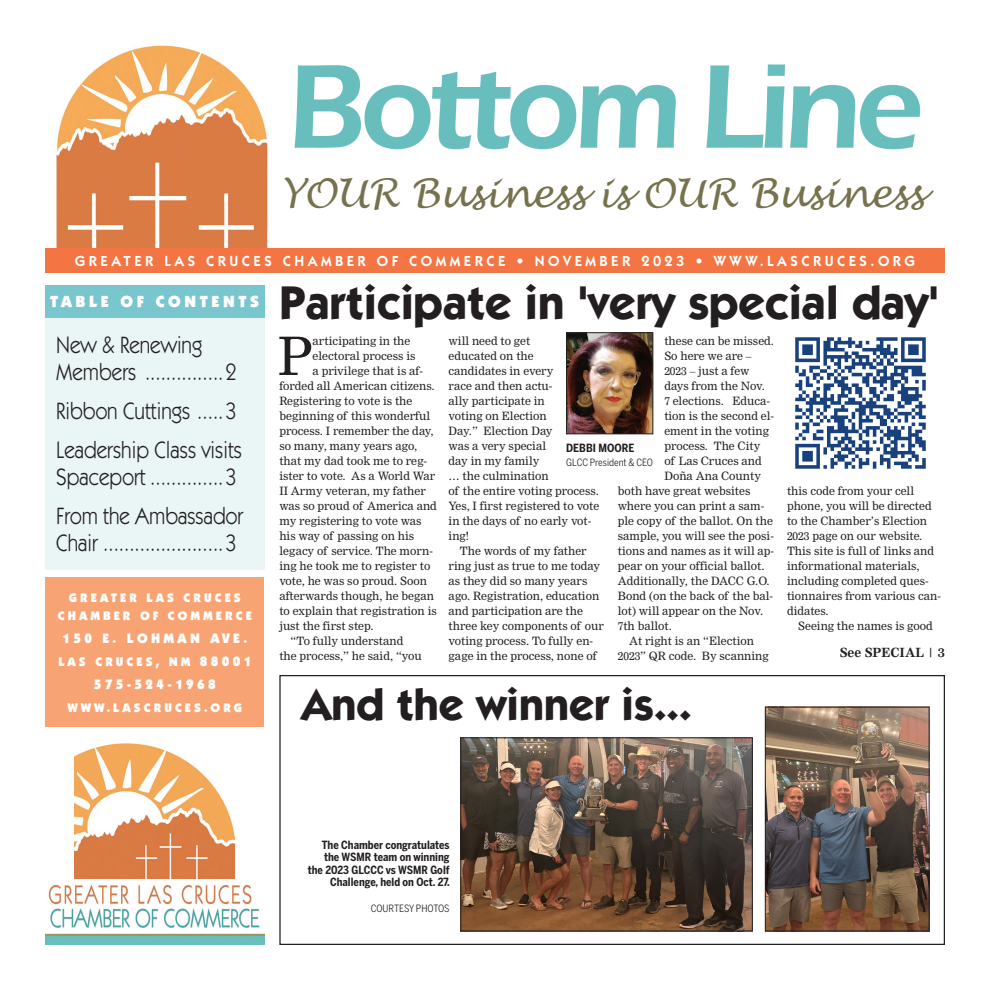
<style>
.page{position:relative;width:990px;height:990px;background:#fff}
.page>*{position:absolute;margin:0;border:0;box-sizing:border-box;transform-origin:0 0}
.BL_Body{font:51.88px "Nimrod MT Std";color:#231f20}
.BL_Headline{font:700 47.5px "ITC Kabel Std";color:#231f20}
.BL_Headline-2{font:700 45px "ITC Kabel Std";color:#231f20}
.t1{font:38.75px "QK Marisa";letter-spacing:-.02em;color:#75724d}
.BL_TOC{font:23.75px/27.5px "ITC Kabel Std";color:#231f20;scale:.88 1}
.t2{font:900 16.25px "ITC Kabel Std";letter-spacing:.22em;color:#fff}
.t3{font:600 14.62px "ITC Kabel Std";letter-spacing:.24em;color:#fff}
.t4{font:900 13.75px "ITC Kabel Std";letter-spacing:.24em;color:#fff}
.t5{font:900 12.5px/17.5px "ITC Kabel Std";letter-spacing:.24em;color:#fff;text-align:center}
.BL_Jump_Next{font:700 12.5px "Nimrod";color:#231f20}
.BL_Body-2{font:11.25px/15px "Nimrod MT Std";color:#231f20}
.BL_Photo_Cutline{font:700 11.25px/12.5px "Benton Sans Cond";color:#231f20;text-align:right}
.BL_Byline_Name{font:700 11.25px "Benton Sans Cond";color:#231f20}
.BL_Byline_Title{font:10px "Benton Sans Cond";color:#231f20}
.BL_Photo_Credit{font:10px "Benton Sans Cond";letter-spacing:-.01em;color:#231f20}
.s1{font-size:13.75px}
</style>
<div class="page">
<img style="left:56px;top:45px;width:212px;height:203px">
<img style="left:294px;top:64px;width:627px;height:86px">
<div style="left:45px;top:248px;width:900px;height:24px;background:#f37543"></div>
<div style="left:45px;top:578px;width:219px;height:150px;background:#f8a373"></div>
<div style="left:45px;top:317px;width:219px;height:253px;background:#eaf5f6"></div>
<div style="left:45px;top:285px;width:219px;height:32px;background:#79c6cf"></div>
<img style="left:45px;top:870px;width:219px;height:75px">
<img style="left:75px;top:743px;width:160px;height:136px">
<img style="left:568px;top:335px;width:83px;height:97px">
<div style="left:566px;top:333px;width:87px;height:101px;border:1px solid #231f20"></div>
<img style="left:795px;top:337px;width:131px;height:132px">
<img style="left:462px;top:740px;width:289px;height:189px">
<div style="left:460px;top:738px;width:293px;height:193px;border:1px solid #231f20"></div>
<img style="left:767px;top:709px;width:160px;height:220px">
<div style="left:765px;top:707px;width:164px;height:224px;border:1px solid #231f20"></div>
<div style="left:279px;top:675px;width:666px;height:270px;border:1px solid #231f20"></div>
<h3 class="t1" style="left:282px;top:170px;width:644px">YOUR Business is OUR Business</h3>
<p class="t3" style="left:75px;top:252px;width:842px">GREATER LAS CRUCES CHAMBER OF COMMERCE • NOVEMBER 2023 • WWW.LASCRUCES.ORG</p>
<p class="t2" style="left:50px;top:291px;width:211px">TABLE OF CONTENTS</p>
<p class="BL_TOC" style="left:56px;top:331px;width:206px">New &amp; Renewing<br>Members ...............2</p>
<p class="BL_TOC" style="left:56px;top:397px;width:206px">Ribbon Cuttings .....3</p>
<p class="BL_TOC" style="left:56px;top:436px;width:213px">Leadership Class visits<br>Spaceport ..............3</p>
<p class="BL_TOC" style="left:56px;top:502px;width:214px">From the Ambassador<br>Chair .......................3</p>
<p class="t5" style="left:58px;top:589px;width:196px">GREATER LAS CRUCES<br>CHAMBER OF COMMERCE</p>
<p class="t4" style="left:63px;top:629px;width:186px">150 E. LOHMAN AVE.</p>
<p class="t5" style="left:58px;top:653px;width:194px">LAS CRUCES, NM <span class="s1">88001</span></p>
<p class="t4" style="left:94px;top:676px;width:123px">575‑524‑1968</p>
<p class="t5" style="left:67px;top:699px;width:176px">WWW.LASCRUCES.ORG</p>
<p class="BL_Headline" style="left:279px;top:274px;width:661px">Participate in 'very special day'</p>
<p class="BL_Body" style="left:278px;top:326px;width:36px">P</p>
<p class="BL_Body-2" style="left:313px;top:334px;width:99px">articipating in the</p>
<p class="BL_Body-2" style="left:313px;top:349px;width:104px">electoral process is</p>
<p class="BL_Body-2" style="left:313px;top:364px;width:112px">a privilege that is af-</p>
<p class="BL_Body-2" style="left:279px;top:379px;width:157px">forded all American citizens.</p>
<p class="BL_Body-2" style="left:279px;top:394px;width:135px">Registering to vote is the</p>
<p class="BL_Body-2" style="left:279px;top:409px;width:152px">beginning of this wonderful</p>
<p class="BL_Body-2" style="left:279px;top:424px;width:156px">process. I remember the day,</p>
<p class="BL_Body-2" style="left:279px;top:439px;width:140px">so many, many years ago,</p>
<p class="BL_Body-2" style="left:279px;top:454px;width:149px">that my dad took me to reg-</p>
<p class="BL_Body-2" style="left:279px;top:469px;width:158px">ister to vote. As a World War</p>
<p class="BL_Body-2" style="left:279px;top:484px;width:148px">II Army veteran, my father</p>
<p class="BL_Body-2" style="left:279px;top:499px;width:159px">was so proud of America and</p>
<p class="BL_Body-2" style="left:279px;top:514px;width:144px">my registering to vote was</p>
<p class="BL_Body-2" style="left:279px;top:529px;width:136px">his way of passing on his</p>
<p class="BL_Body-2" style="left:279px;top:544px;width:155px">legacy of service. The morn-</p>
<p class="BL_Body-2" style="left:279px;top:559px;width:153px">ing he took me to register to</p>
<p class="BL_Body-2" style="left:279px;top:574px;width:149px">vote, he was so proud. Soon</p>
<p class="BL_Body-2" style="left:279px;top:589px;width:156px">afterwards though, he began</p>
<p class="BL_Body-2" style="left:279px;top:604px;width:159px">to explain that registration is</p>
<p class="BL_Body-2" style="left:279px;top:619px;width:96px">just the first step.</p>
<p class="BL_Body-2" style="left:279px;top:634px;width:144px;text-indent:11px">“To fully understand the process,” he said, “you</p>
<p class="BL_Body-2" style="left:449px;top:334px;width:152px">will need to get<br>educated on the<br>candidates in every<br>race and then actu-<br>ally participate in<br>voting on Election<br>Day.” Election Day<br>was a very special<br>day in my family<br>… the culmination<br>of the entire voting process.<br>Yes, I first registered to vote in the days of no early vot&shy;ing!</p>
<p class="BL_Body-2" style="left:449px;top:544px;width:157px;text-indent:11px">The words of my father ring just as true to me today as they did so many years ago. Registration, education and participation are the three key components of our voting process. To fully en&shy;gage in the process, none of</p>
<p class="BL_Body-2" style="left:664px;top:334px;width:111px">these can be missed.</p>
<p class="BL_Body-2" style="left:664px;top:349px;width:89px">So here we are –</p>
<p class="BL_Body-2" style="left:664px;top:364px;width:87px">2023 – just a few</p>
<p class="BL_Body-2" style="left:664px;top:379px;width:102px">days from the Nov.</p>
<p class="BL_Body-2" style="left:664px;top:394px;width:107px">7 elections. Educa-</p>
<p class="BL_Body-2" style="left:664px;top:409px;width:111px">tion is the second el-</p>
<p class="BL_Body-2" style="left:664px;top:424px;width:106px">ement in the voting</p>
<p class="BL_Body-2" style="left:664px;top:439px;width:97px">process. The City</p>
<p class="BL_Body-2" style="left:664px;top:454px;width:99px">of Las Cruces and</p>
<p class="BL_Body-2" style="left:664px;top:469px;width:98px">Doña Ana County</p>
<p class="BL_Body-2" style="left:618px;top:484px;width:134px">both have great websites</p>
<p class="BL_Body-2" style="left:618px;top:499px;width:148px">where you can print a sam-</p>
<p class="BL_Body-2" style="left:618px;top:514px;width:157px">ple copy of the ballot. On the</p>
<p class="BL_Body-2" style="left:618px;top:529px;width:158px">sample, you will see the posi-</p>
<p class="BL_Body-2" style="left:618px;top:544px;width:158px">tions and names as it will ap-</p>
<p class="BL_Body-2" style="left:618px;top:559px;width:148px">pear on your official ballot.</p>
<p class="BL_Body-2" style="left:618px;top:574px;width:153px">Additionally, the DACC G.O.</p>
<p class="BL_Body-2" style="left:618px;top:589px;width:157px">Bond (on the back of the bal-</p>
<p class="BL_Body-2" style="left:618px;top:604px;width:147px">lot) will appear on the Nov.</p>
<p class="BL_Body-2" style="left:618px;top:619px;width:56px">7th ballot.</p>
<p class="BL_Body-2" style="left:618px;top:634px;width:152px;text-align:center">At right is an “Election<br>2023” QR code. By scanning</p>
<p class="BL_Byline_Name" style="left:566px;top:442px;width:70px">DEBBI MOORE</p>
<p class="BL_Byline_Title" style="left:566px;top:457px;width:88px">GLCC President &amp; CEO</p>
<p class="BL_Headline-2" style="left:301px;top:677px;width:392px">And the winner is...</p>
<p class="BL_Body-2" style="left:787px;top:484px;width:155px">this code from your cell phone, you will be directed to the Chamber’s Election<br>2023 page on our website.<br>This site is full of links and informational materials, including completed ques&shy;tionnaires from various can&shy;didates.</p>
<p class="BL_Body-2" style="left:798px;top:619px;width:136px">Seeing the names is good</p>
<p class="BL_Jump_Next" style="left:840px;top:645px;width:107px">See SPECIAL | 3</p>
<p class="BL_Photo_Cutline" style="left:308px;top:838px;width:144px">The Chamber congratulates the WSMR team on winning the 2023 GLCCC vs WSMR Golf<br>Challenge, held on Oct. 27.</p>
<p class="BL_Photo_Credit" style="left:371px;top:902px;width:80px">COURTESY PHOTOS</p>
</div>
